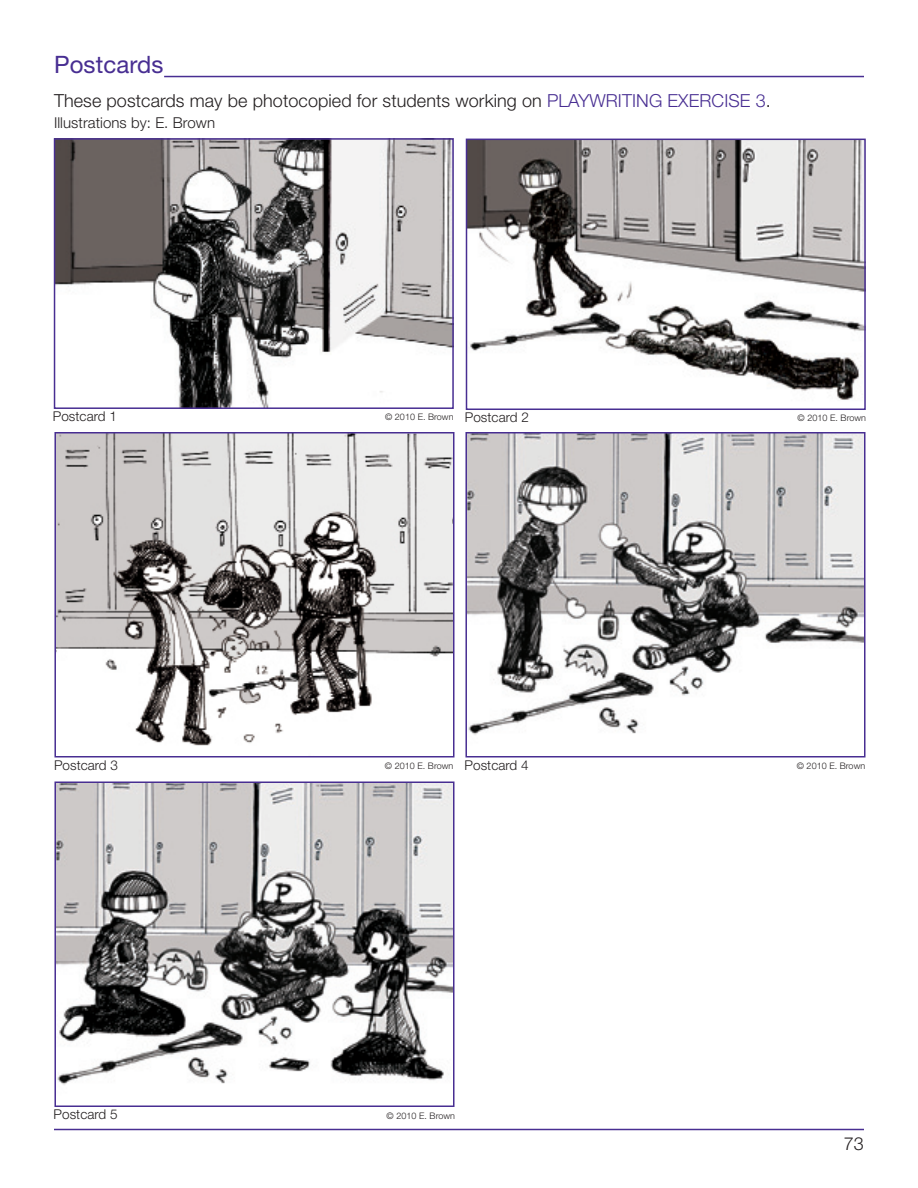
<style>
.page{position:relative;width:918px;height:1188px;background:#fff}
.page>*{position:absolute;margin:0;border:0;box-sizing:border-box;transform-origin:0 0}
.t1{font:24px "Helvetica Neue";letter-spacing:.005em;color:#482e92}
.t2{font:300 18px "Helvetica Neue";letter-spacing:.005em;color:#231f20}
.t3{font:300 15px "Helvetica Neue";letter-spacing:.005em;color:#231f20}
.t4{font:300 13.5px "Helvetica Neue";letter-spacing:.005em;color:#231f20}
.t5{font:300 9px "Helvetica Neue";letter-spacing:.005em;color:#231f20}
.s1{color:#482e92}
</style>
<div class="page">
<hr style="left:54px;top:1129px;width:810px;height:1px;background:#482e92">
<hr style="left:164px;top:76px;width:700px;height:1px;background:#482e92">
<img style="left:57px;top:785px;width:395px;height:300px">
<div style="left:54px;top:782px;width:401px;height:325px;border:2px solid #482e92"></div>
<img style="left:57px;top:141px;width:394px;height:265px">
<div style="left:54px;top:138px;width:400px;height:271px;border:2px solid #482e92"></div>
<img style="left:469px;top:142px;width:394px;height:258px">
<div style="left:466px;top:139px;width:400px;height:271px;border:2px solid #482e92"></div>
<img style="left:57px;top:435px;width:394px;height:311px">
<div style="left:54px;top:432px;width:400px;height:326px;border:2px solid #482e92"></div>
<img style="left:468px;top:435px;width:395px;height:300px">
<div style="left:465px;top:432px;width:401px;height:326px;border:2px solid #482e92"></div>
<p class="t1" style="left:54px;top:50px;width:111px">Postcards</p>
<p class="t2" style="left:54px;top:90px;width:718px">These postcards may be photocopied for students working on <span class="s1">PLAYWRITING EXERCISE 3</span>.</p>
<p class="t3" style="left:54px;top:114px;width:163px">Illustrations by: E. Brown</p>
<p class="t4" style="left:53px;top:408px;width:66px">Postcard 1</p>
<p class="t5" style="left:385px;top:411px;width:70px">© 2010 E. Brown</p>
<p class="t4" style="left:465px;top:409px;width:66px">Postcard 2</p>
<p class="t5" style="left:798px;top:412px;width:70px">© 2010 E. Brown</p>
<p class="t4" style="left:54px;top:757px;width:66px">Postcard 3</p>
<p class="t5" style="left:385px;top:760px;width:70px">© 2010 E. Brown</p>
<p class="t4" style="left:465px;top:757px;width:66px">Postcard 4</p>
<p class="t5" style="left:797px;top:760px;width:70px">© 2010 E. Brown</p>
<p class="t4" style="left:54px;top:1106px;width:66px">Postcard 5</p>
<p class="t5" style="left:387px;top:1110px;width:70px">© 2010 E. Brown</p>
<p class="t2" style="left:844px;top:1132px;width:22px">73</p>
</div>
